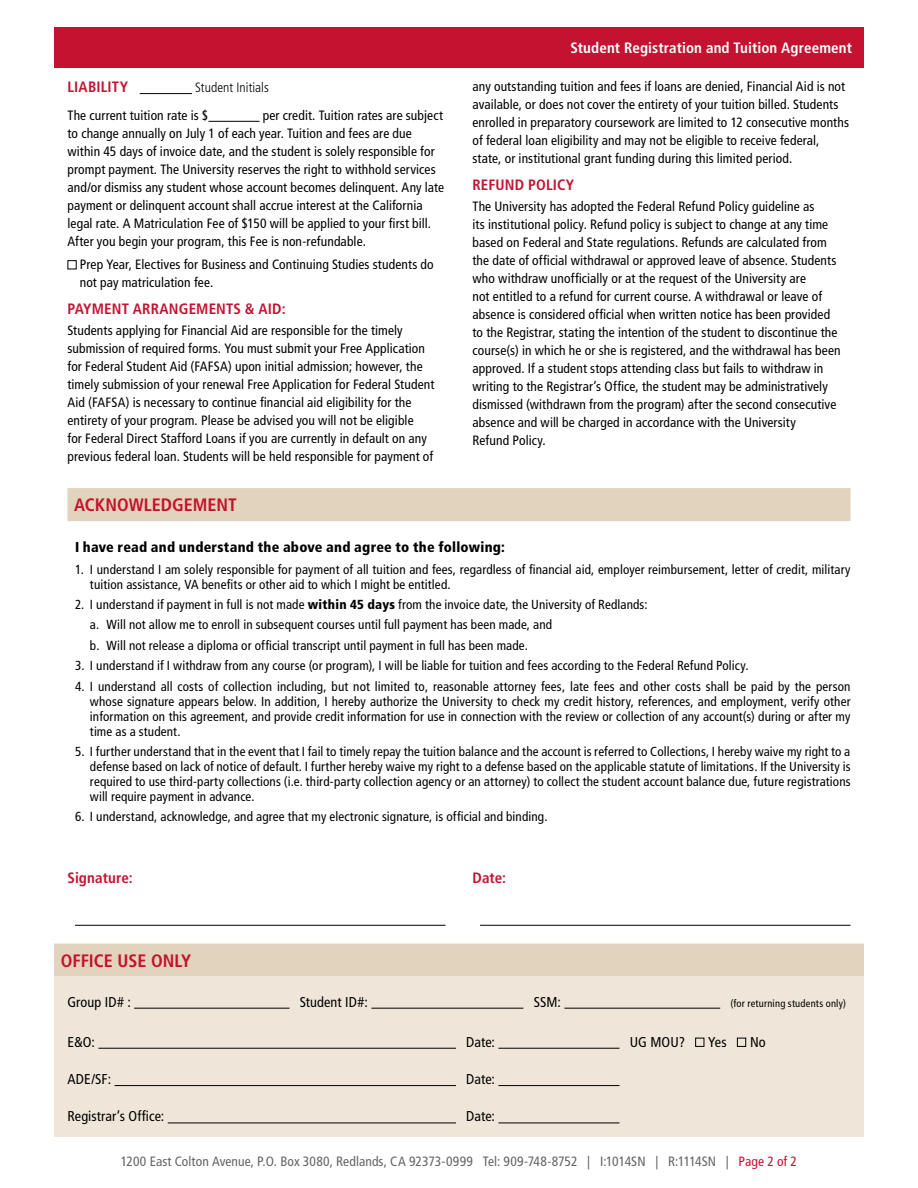
<style>
.page{position:relative;width:918px;height:1188px;background:#fff}
.page>*{position:absolute;margin:0;border:0;box-sizing:border-box;transform-origin:0 0}
.t1{font:700 condensed 18px "Frutiger LT Std";color:#c41230}
.t2{font:700 condensed 15px "Frutiger LT Std";letter-spacing:.01em;color:#c41230}
.t3{font:700 condensed 15px "Frutiger LT Std";letter-spacing:.01em;color:#fff}
.t4{font:condensed 14.25px "Frutiger LT Std";letter-spacing:.005em;color:#000}
.t5{font:900 condensed 14.25px "Frutiger LT Std";letter-spacing:.015em;color:#000}
.t6{font:condensed 13.5px/18px "Frutiger LT Std";letter-spacing:.01em;color:#000}
.t7{font:condensed 13.5px "Frutiger LT Std";letter-spacing:.005em;color:#636466}
.t8{font:300 condensed 13.5px "Frutiger LT Std";letter-spacing:.005em;color:#000}
.t9{font:condensed 13.2px/15px "Frutiger LT Std";letter-spacing:.01em;color:#000}
.t10{font:condensed 10.5px "Frutiger LT Std";letter-spacing:.02em;color:#000}
.s1{font-weight:900}
.s2{color:#c41230}
</style>
<div class="page">
<div style="left:54px;top:27px;width:810px;height:41px;background:#c41230"></div>
<hr style="left:140px;top:93px;width:52px;height:1px;background:#000">
<hr style="left:208px;top:121px;width:52px;height:1px;background:#000">
<div style="left:68px;top:260px;width:9px;height:9px;border:1px solid #000"></div>
<hr style="left:75px;top:925px;width:371px;height:1px;background:#000">
<hr style="left:480px;top:925px;width:371px;height:1px;background:#000">
<div style="left:68px;top:488px;width:782px;height:33px;background:#e2d3bd"></div>
<div style="left:54px;top:977px;width:810px;height:160px;background:#efe6d9"></div>
<hr style="left:134px;top:1008px;width:156px;height:1px;background:#000">
<hr style="left:371px;top:1008px;width:152px;height:1px;background:#000">
<hr style="left:564px;top:1008px;width:156px;height:1px;background:#000">
<hr style="left:98px;top:1048px;width:358px;height:1px;background:#000">
<hr style="left:498px;top:1048px;width:121px;height:1px;background:#000">
<hr style="left:115px;top:1085px;width:341px;height:1px;background:#000">
<hr style="left:498px;top:1085px;width:121px;height:1px;background:#000">
<hr style="left:168px;top:1123px;width:288px;height:1px;background:#000">
<hr style="left:498px;top:1123px;width:121px;height:1px;background:#000">
<div style="left:695px;top:1038px;width:9px;height:9px;border:1px solid #000"></div>
<div style="left:737px;top:1038px;width:9px;height:9px;border:1px solid #000"></div>
<div style="left:54px;top:944px;width:810px;height:33px;background:#e2d3bd"></div>
<p class="t2" style="left:68px;top:78px;width:62px">LIABILITY</p>
<p class="t8" style="left:195px;top:80px;width:75px">Student Initials</p>
<p class="t6" style="left:68px;top:106px;width:142px">The current tuition rate is $</p>
<p class="t6" style="left:68px;top:106px;width:378px;text-indent:195px">per credit. Tuition rates are subject to change annually on July 1 of each year. Tuition and fees are due within 45 days of invoice date, and the student is solely responsible for prompt payment. The University reserves the right to withhold services and/or dismiss any student whose account becomes delinquent. Any late payment or delinquent account shall accrue interest at the California legal rate. A Matriculation Fee of $150 will be applied to your first bill.<br>After you begin your program, this Fee is non-refundable.</p>
<p class="t6" style="left:80px;top:256px;width:355px">Prep Year, Electives for Business and Continuing Studies students do not pay matriculation fee.</p>
<p class="t2" style="left:68px;top:300px;width:220px">PAYMENT ARRANGEMENTS &amp; AID:</p>
<p class="t6" style="left:68px;top:322px;width:368px">Students applying for Financial Aid are responsible for the timely submission of required forms. You must submit your Free Application for Federal Student Aid (FAFSA) upon initial admission; however, the timely submission of your renewal Free Application for Federal Student Aid (FAFSA) is necessary to continue financial aid eligibility for the entirety of your program. Please be advised you will not be eligible<br>for Federal Direct Stafford Loans if you are currently in default on any previous federal loan. Students will be held responsible for payment of</p>
<p class="t3" style="left:571px;top:39px;width:283px">Student Registration and Tuition Agreement</p>
<p class="t6" style="left:472px;top:78px;width:378px">any outstanding tuition and fees if loans are denied, Financial Aid is not available, or does not cover the entirety of your tuition billed. Students enrolled in preparatory coursework are limited to 12 consecutive months of federal loan eligibility and may not be eligible to receive federal, state, or institutional grant funding during this limited period.</p>
<p class="t2" style="left:472px;top:176px;width:103px">REFUND POLICY</p>
<p class="t6" style="left:472px;top:197px;width:370px">The University has adopted the Federal Refund Policy guideline as<br>its institutional policy. Refund policy is subject to change at any time based on Federal and State regulations. Refunds are calculated from the date of official withdrawal or approved leave of absence. Students who withdraw unofficially or at the request of the University are<br>not entitled to a refund for current course. A withdrawal or leave of absence is considered official when written notice has been provided to the Registrar, stating the intention of the student to discontinue the course(s) in which he or she is registered, and the withdrawal has been approved. If a student stops attending class but fails to withdraw in writing to the Registrar’s Office, the student may be administratively dismissed (withdrawn from the program) after the second consecutive absence and will be charged in accordance with the University<br>Refund Policy.</p>
<h1 class="t1" style="left:74px;top:494px;width:164px">ACKNOWLEDGEMENT</h1>
<p class="t5" style="left:75px;top:538px;width:431px">I have read and understand the above and agree to the following:</p>
<p class="t9" style="left:90px;top:562px;width:762px;text-indent:-15px">1. I understand I am solely responsible for payment of all tuition and fees, regardless of financial aid, employer reimbursement, letter of credit, military tuition assistance, VA benefits or other aid to which I might be entitled.</p>
<p class="t9" style="left:90px;top:594px;width:559px;line-height:20.4px;text-indent:-15px">2. I understand if payment in full is not made <span class="s1">within 45 days</span> from the invoice date, the University of Redlands: a. Will not allow me to enroll in subsequent courses until full payment has been made, and<br>b. Will not release a diploma or official transcript until payment in full has been made.</p>
<p class="t9" style="left:75px;top:658px;width:675px">3. I understand if I withdraw from any course (or program), I will be liable for tuition and fees according to the Federal Refund Policy.</p>
<p class="t9" style="left:90px;top:679px;width:762px;text-align:justify;text-indent:-15px">4. I understand all costs of collection including, but not limited to, reasonable attorney fees, late fees and other costs shall be paid by the person whose signature appears below. In addition, I hereby authorize the University to check my credit history, references, and employment, verify other information on this agreement, and provide credit information for use in connection with the review or collection of any account(s) during or after my time as a student.</p>
<p class="t9" style="left:90px;top:744px;width:762px;text-align:justify;text-indent:-15px">5. I further understand that in the event that I fail to timely repay the tuition balance and the account is referred to Collections, I hereby waive my right to a defense based on lack of notice of default. I further hereby waive my right to a defense based on the applicable statute of limitations. If the University is required to use third-party collections (i.e. third-party collection agency or an attorney) to collect the student account balance due, future registrations will require payment in advance.</p>
<p class="t9" style="left:75px;top:809px;width:474px">6. I understand, acknowledge, and agree that my electronic signature, is official and binding.</p>
<p class="t2" style="left:68px;top:869px;width:67px">Signature:</p>
<p class="t2" style="left:472px;top:869px;width:35px">Date:</p>
<h1 class="t1" style="left:61px;top:950px;width:132px">OFFICE USE ONLY</h1>
<p class="t4" style="left:68px;top:994px;width:65px">Group ID# :</p>
<p class="t4" style="left:300px;top:994px;width:70px">Student ID#:</p>
<p class="t4" style="left:534px;top:994px;width:29px">SSM:</p>
<p class="t10" style="left:731px;top:997px;width:117px">(for returning students only)</p>
<p class="t4" style="left:68px;top:1034px;width:29px">E&amp;O:</p>
<p class="t4" style="left:466px;top:1034px;width:30px">Date:</p>
<p class="t4" style="left:630px;top:1034px;width:57px">UG MOU?</p>
<p class="t4" style="left:708px;top:1034px;width:20px">Yes</p>
<p class="t4" style="left:750px;top:1034px;width:17px">No</p>
<p class="t4" style="left:67px;top:1071px;width:45px">ADE/SF:</p>
<p class="t4" style="left:466px;top:1071px;width:30px">Date:</p>
<p class="t4" style="left:67px;top:1108px;width:98px">Registrar’s Office:</p>
<p class="t4" style="left:466px;top:1108px;width:30px">Date:</p>
<p class="t7" style="left:121px;top:1153px;width:678px">1200 East Colton Avenue, P.O. Box 3080, Redlands, CA 92373-0999 Tel: 909-748-8752 | I:1014SN | R:1114SN | <span class="s2">Page 2 of 2</span></p>
</div>
